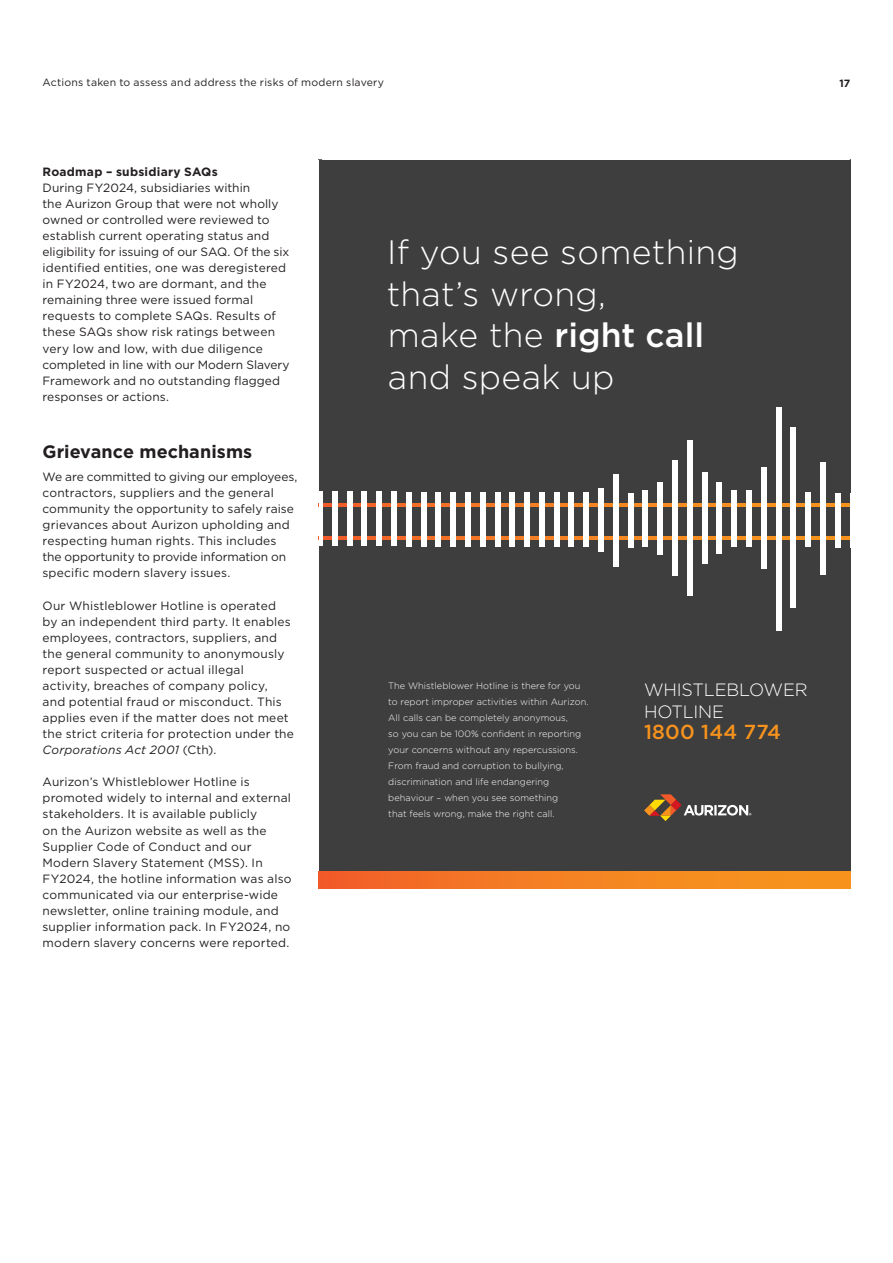
<style>
.page{position:relative;width:893px;height:1263px;background:#fff}
.page>*{position:absolute;margin:0;border:0;box-sizing:border-box;transform-origin:0 0}
.t1{font:300 33.75px/41.7px "Gotham HTF";letter-spacing:.01em;color:#fff}
.t2{font:500 20.25px "Gotham HTF";letter-spacing:.01em;color:#f7931d}
.t3{font:700 18px "Gotham";letter-spacing:.005em;color:#231f20}
.t4{font:300 17.85px/21.5px "Gotham HTF";letter-spacing:-.01em;color:#fff}
.t5{font:12px/16px "Gotham";letter-spacing:.01em;color:#231f20}
.t6{font:700 12px "Gotham";letter-spacing:.02em;color:#231f20}
.t7{font:10.5px "Gotham";letter-spacing:.02em;color:#231f20}
.t8{font:700 10.5px "Gotham";color:#231f20}
.t9{font:300 9.15px/15.9px "Gotham HTF";letter-spacing:.005em;color:#fff}
.s1{font-style:italic}
.s2{font-weight:500}
</style>
<div class="page">
<div style="left:319px;top:160px;width:531px;height:728px;background:#3e3e3f"></div>
<div style="left:319px;top:871px;width:531px;height:17px;background:linear-gradient(to right,#f26229,#f79c1c)"></div>
<svg style="left:323px;top:503px;width:527px;height:3px"></svg>
<svg style="left:323px;top:536px;width:527px;height:3px"></svg>
<hr style="left:319px;top:491px;width:4px;height:55px;background:#fff">
<div style="left:332px;top:491px;width:5px;height:55px;background:#fff"></div>
<div style="left:347px;top:491px;width:5px;height:55px;background:#fff"></div>
<div style="left:362px;top:491px;width:5px;height:55px;background:#fff"></div>
<div style="left:377px;top:492px;width:5px;height:54px;background:#fff"></div>
<div style="left:391px;top:492px;width:6px;height:54px;background:#fff"></div>
<div style="left:406px;top:492px;width:5px;height:54px;background:#fff"></div>
<div style="left:421px;top:492px;width:5px;height:54px;background:#fff"></div>
<div style="left:436px;top:492px;width:5px;height:54px;background:#fff"></div>
<div style="left:451px;top:492px;width:5px;height:55px;background:#fff"></div>
<div style="left:465px;top:492px;width:5px;height:55px;background:#fff"></div>
<div style="left:480px;top:492px;width:5px;height:55px;background:#fff"></div>
<div style="left:495px;top:492px;width:5px;height:55px;background:#fff"></div>
<div style="left:510px;top:492px;width:5px;height:55px;background:#fff"></div>
<div style="left:525px;top:492px;width:5px;height:55px;background:#fff"></div>
<div style="left:539px;top:492px;width:5px;height:55px;background:#fff"></div>
<div style="left:732px;top:489px;width:5px;height:57px;background:#fff"></div>
<div style="left:554px;top:492px;width:5px;height:55px;background:#fff"></div>
<div style="left:746px;top:490px;width:5px;height:56px;background:#fff"></div>
<div style="left:569px;top:492px;width:5px;height:55px;background:#fff"></div>
<div style="left:761px;top:468px;width:5px;height:101px;background:#fff"></div>
<div style="left:584px;top:493px;width:5px;height:54px;background:#fff"></div>
<div style="left:776px;top:407px;width:5px;height:223px;background:#fff"></div>
<div style="left:598px;top:489px;width:6px;height:63px;background:#fff"></div>
<div style="left:791px;top:428px;width:5px;height:180px;background:#fff"></div>
<div style="left:613px;top:474px;width:5px;height:92px;background:#fff"></div>
<div style="left:806px;top:493px;width:5px;height:54px;background:#fff"></div>
<div style="left:628px;top:493px;width:5px;height:54px;background:#fff"></div>
<div style="left:820px;top:462px;width:5px;height:112px;background:#fff"></div>
<div style="left:643px;top:490px;width:5px;height:57px;background:#fff"></div>
<div style="left:835px;top:493px;width:5px;height:54px;background:#fff"></div>
<div style="left:658px;top:482px;width:5px;height:72px;background:#fff"></div>
<div style="left:672px;top:460px;width:5px;height:116px;background:#fff"></div>
<div style="left:687px;top:440px;width:5px;height:156px;background:#fff"></div>
<div style="left:702px;top:472px;width:5px;height:92px;background:#fff"></div>
<div style="left:717px;top:483px;width:5px;height:71px;background:#fff"></div>
<svg style="left:644px;top:794px;width:107px;height:27px"></svg>
<p class="t7" style="left:43px;top:76px;width:343px">Actions taken to assess and address the risks of modern slavery</p>
<p class="t8" style="left:839px;top:76px;width:13px">17</p>
<p class="t6" style="left:43px;top:164px;width:177px">Roadmap – subsidiary SAQs</p>
<p class="t5" style="left:43px;top:179px;width:249px">During FY2024, subsidiaries within<br>the Aurizon Group that were not wholly owned or controlled were reviewed to establish current operating status and eligibility for issuing of our SAQ. Of the six identified entities, one was deregistered in FY2024, two are dormant, and the remaining three were issued formal requests to complete SAQs. Results of these SAQs show risk ratings between very low and low, with due diligence completed in line with our Modern Slavery Framework and no outstanding flagged responses or actions.</p>
<p class="t3" style="left:43px;top:440px;width:211px">Grievance mechanisms</p>
<p class="t5" style="left:43px;top:468px;width:256px">We are committed to giving our employees, contractors, suppliers and the general community the opportunity to safely raise grievances about Aurizon upholding and respecting human rights. This includes the opportunity to provide information on specific modern slavery issues.</p>
<p class="t5" style="left:43px;top:597px;width:253px">Our Whistleblower Hotline is operated by an independent third party. It enables employees, contractors, suppliers, and the general community to anonymously report suspected or actual illegal activity, breaches of company policy,<br>and potential fraud or misconduct. This applies even if the matter does not meet the strict criteria for protection under the <span class="s1">Corporations Act 2001</span> (Cth).</p>
<p class="t5" style="left:43px;top:774px;width:251px">Aurizon’s Whistleblower Hotline is promoted widely to internal and external stakeholders. It is available publicly<br>on the Aurizon website as well as the Supplier Code of Conduct and our Modern Slavery Statement (MSS). In FY2024, the hotline information was also communicated via our enterprise-wide newsletter, online training module, and supplier information pack. In FY2024, no modern slavery concerns were reported.</p>
<p class="t1" style="left:387px;top:231px;width:354px">If you see something that’s wrong,<br>make the <span class="s2">right call </span>and speak up</p>
<p class="t9" style="left:388px;top:678px;width:202px">The Whistleblower Hotline is there for you to report improper activities within Aurizon.<br>All calls can be completely anonymous,<br>so you can be 100% confident in reporting your concerns without any repercussions.<br>From fraud and corruption to bullying, discrimination and life endangering behaviour – when you see something<br>that feels wrong, make the right call.</p>
<p class="t4" style="left:644px;top:679px;width:165px">WHISTLEBLOWER<br>HOTLINE</p>
<p class="t2" style="left:644px;top:721px;width:138px">1800 144 774</p>
</div>
